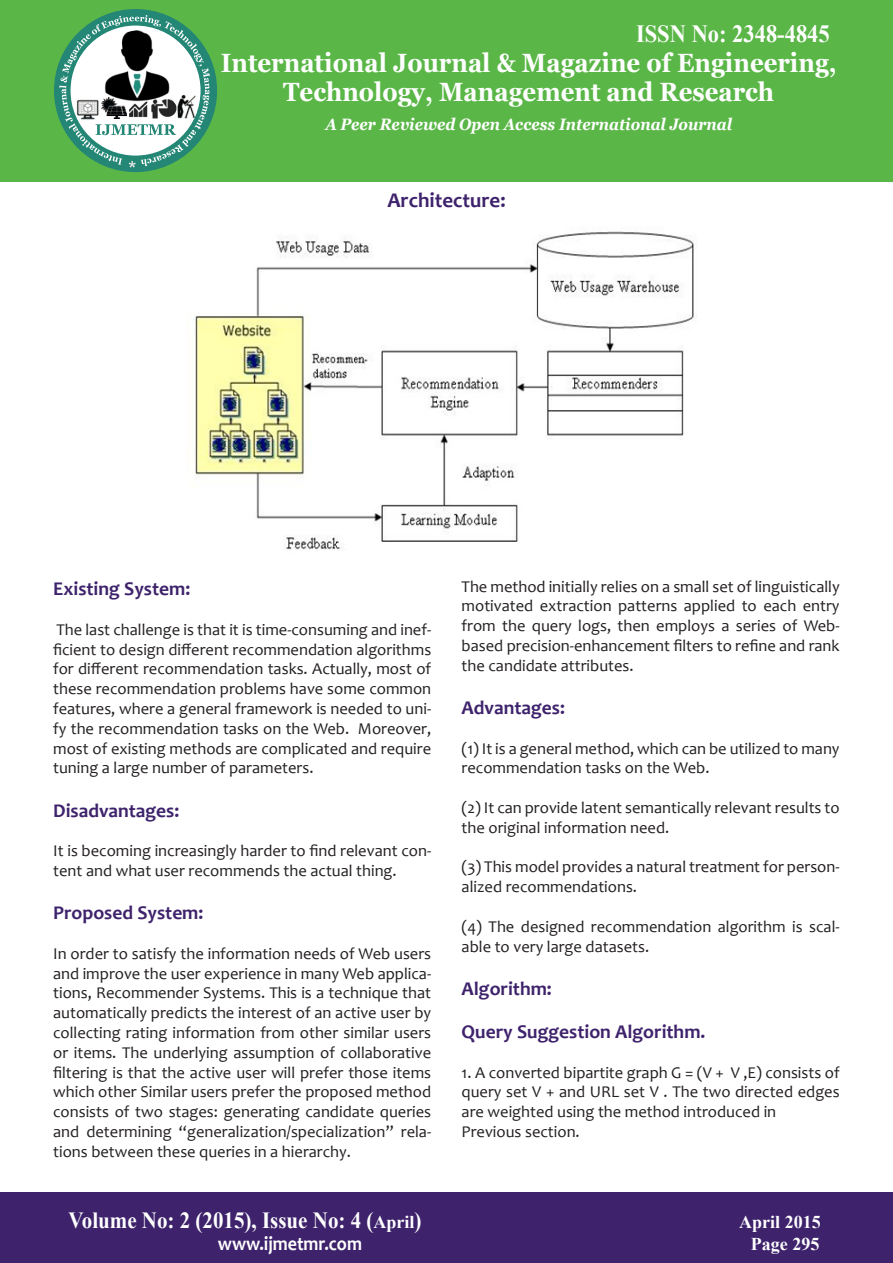
<style>
.page{position:relative;width:893px;height:1263px;background:#fff}
.page>*{position:absolute;margin:0;border:0;box-sizing:border-box;transform-origin:0 0}
.t1{font:700 26.4px "Georgia";color:#fff;scale:.91 1}
.t2{font:700 24.75px "Times New Roman";color:#fff;scale:.91 1}
.t3{font:700 23.1px "Times New Roman";color:#fff;scale:.91 1}
.t4{font:700 21px "Candara";color:#3e236c}
.t5{font:700 19.8px "Candara";color:#fff;scale:.91 1}
.t6{font:700 19.5px "Candara";color:#3e236c}
.t7{font:700 18px "Times New Roman";color:#fff}
.t8{font:16.5px/19.8px "Candara";color:#231f20}
.t9{font:italic 700 16.5px "Georgia";color:#fff;scale:.91 1}
.s1{font-size:18px}
</style>
<div class="page">
<div style="left:0;top:1193px;width:893px;height:70px;background:#3e236c"></div>
<div style="left:0;top:0;width:893px;height:182px;background:#5ab747"></div>
<div style="left:54px;top:9px;width:163px;height:163px;background:#248675;border-radius:50%"></div>
<svg style="left:59px;top:15px;width:151px;height:153px"></svg>
<img style="left:150px;top:97px;width:27px;height:23px">
<img style="left:177px;top:94px;width:21px;height:26px">
<img style="left:102px;top:30px;width:72px;height:73px">
<img style="left:75px;top:99px;width:25px;height:21px">
<img style="left:102px;top:97px;width:25px;height:21px">
<img style="left:195px;top:231px;width:499px;height:319px">
<p class="t2" style="left:636px;top:16px;width:214px">ISSN No: 2348-4845</p>
<p class="t1" style="left:221px;top:46px;width:678px">International Journal &amp; Magazine of Engineering,</p>
<p class="t1" style="left:283px;top:75px;width:541px">Technology, Management and Research</p>
<p class="t9" style="left:325px;top:113px;width:448px">A Peer Reviewed Open Access International Journal</p>
<p class="t4" style="left:387px;top:187px;width:120px">Architecture:</p>
<p class="t6" style="left:53px;top:576px;width:139px">Existing System:</p>
<p class="t8" style="left:53px;top:619px;width:380px;text-align:justify">The last challenge is that it is time-consuming and inef&shy;ficient to design different recommendation algorithms for different recommendation tasks. Actually, most of these recommendation problems have some common features, where a general framework is needed to uni&shy;fy the recommendation tasks on the Web. Moreover, most of existing methods are complicated and require tuning a large number of parameters.</p>
<p class="t6" style="left:53px;top:798px;width:128px">Disadvantages:</p>
<p class="t8" style="left:53px;top:841px;width:380px">It is becoming increasingly harder to find relevant con&shy;tent and what user recommends the actual thing.</p>
<p class="t6" style="left:53px;top:900px;width:152px">Proposed System:</p>
<p class="t8" style="left:53px;top:943px;width:380px;text-align:justify">In order to satisfy the information needs of Web users and improve the user experience in many Web applica&shy;tions, Recommender Systems. This is a technique that automatically predicts the interest of an active user by collecting rating information from other similar users or items. The underlying assumption of collaborative filtering is that the active user will prefer those items which other Similar users prefer the proposed method consists of two stages: generating candidate queries and determining “generalization/specialization” rela&shy;tions between these queries in a hierarchy.</p>
<p class="t8" style="left:462px;top:576px;width:380px;text-align:justify">The method initially relies on a small set of linguistically motivated extraction patterns applied to each entry from the query logs, then employs a series of Web&shy;based precision-enhancement filters to refine and rank the candidate attributes.</p>
<p class="t6" style="left:462px;top:695px;width:105px">Advantages:</p>
<p class="t8" style="left:462px;top:738px;width:379px">(1) It is a general method, which can be utilized to many recommendation tasks on the Web.</p>
<p class="t8" style="left:462px;top:797px;width:380px">(2) It can provide latent semantically relevant results to the original information need.</p>
<p class="t8" style="left:462px;top:857px;width:380px">(3) This model provides a natural treatment for person&shy;alized recommendations.</p>
<p class="t8" style="left:462px;top:916px;width:380px">(4) The designed recommendation algorithm is scal&shy;able to very large datasets.</p>
<p class="t6" style="left:462px;top:976px;width:92px">Algorithm:</p>
<p class="t6" style="left:462px;top:1019px;width:245px">Query Suggestion Algorithm.</p>
<p class="t8" style="left:462px;top:1062px;width:379px;text-align:justify">1. A converted bipartite graph G = (V + V ,E) consists of query set V + and URL set V . The two directed edges are weighted using the method introduced in</p>
<p class="t8" style="left:462px;top:1121px;width:120px">Previous section.</p>
<p class="t3" style="left:69px;top:1204px;width:389px">Volume No: 2 (2015), Issue No: 4 (<span class="s1">April</span>)</p>
<p class="t7" style="left:739px;top:1210px;width:83px">April 2015</p>
<p class="t5" style="left:218px;top:1231px;width:160px">www.ijmetmr.com</p>
<p class="t7" style="left:751px;top:1231px;width:70px">Page 295</p>
</div>
